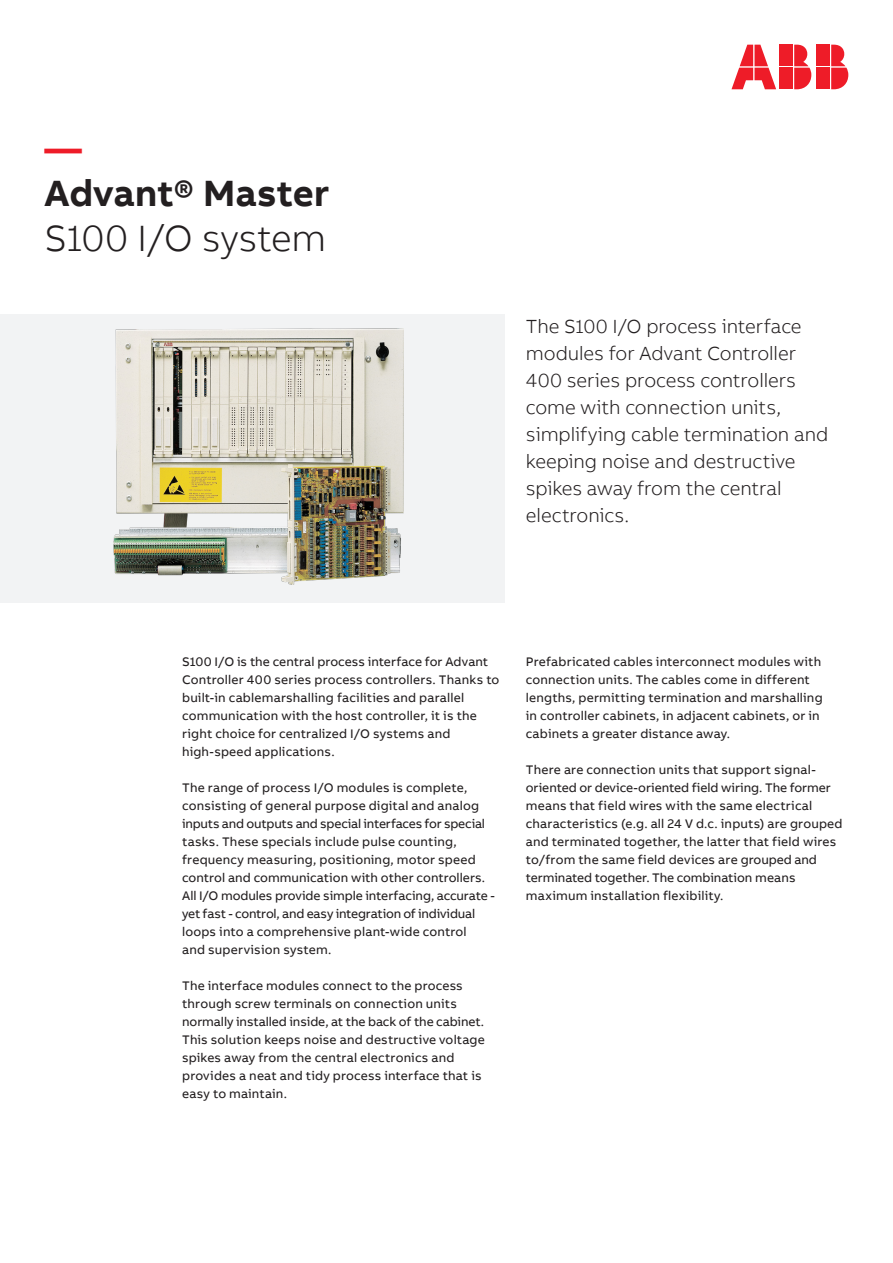
<style>
.page{position:relative;width:893px;height:1263px;background:#fff}
.page>*{position:absolute;margin:0;border:0;box-sizing:border-box;transform-origin:0 0}
.Information_Level_He{font:700 37.5px "AB Bvoice";color:#231f20}
.Information_Level_Su{font:300 37.5px "AB Bvoice";letter-spacing:-.005em;color:#231f20}
.Information_Level_He-2{font:700 37.5px "AB Bvoice";color:#ee1c28}
.Lead_13pt_18pt{font:300 19.5px/27px "AB Bvoice";letter-spacing:-.005em;color:#231f20}
.Copytext_8_5pt_12pt{font:12.75px/18px "AB Bvoice";letter-spacing:.015em;color:#231f20}
.Copytext_8_5pt_12pt-2{font:12.75px/18px "AB Bvoice";letter-spacing:-.005em;color:#231f20}
</style>
<div class="page">
<div style="left:817px;top:45px;width:13px;height:21px;background:#ee1c28"></div>
<div style="left:817px;top:68px;width:13px;height:21px;background:#ee1c28"></div>
<svg style="left:831px;top:45px;width:17px;height:44px"></svg>
<svg style="left:731px;top:45px;width:45px;height:44px"></svg>
<div style="left:780px;top:45px;width:13px;height:21px;background:#ee1c28"></div>
<div style="left:780px;top:68px;width:13px;height:21px;background:#ee1c28"></div>
<svg style="left:794px;top:45px;width:17px;height:44px"></svg>
<div style="left:0;top:315px;width:505px;height:288px;background:#f2f3f4"></div>
<img style="left:113px;top:328px;width:290px;height:257px">
<p class="Information_Level_He-2" style="left:45px;top:125px;width:39px">—</p>
<p class="Information_Level_He" style="left:45px;top:170px;width:286px">Advant® Master</p>
<p class="Information_Level_Su" style="left:45px;top:217px;width:283px">S100 I/O system</p>
<p class="Lead_13pt_18pt" style="left:526px;top:313px;width:277px">The S100 I/O process interface modules for Advant Controller</p>
<p class="Lead_13pt_18pt" style="left:526px;top:367px;width:272px">400 series process controllers come with connection units,</p>
<p class="Lead_13pt_18pt" style="left:526px;top:421px;width:304px">simplifying cable termination and keeping noise and destructive spikes away from the central</p>
<p class="Lead_13pt_18pt" style="left:526px;top:502px;width:105px">electronics.</p>
<p class="Copytext_8_5pt_12pt" style="left:182px;top:652px;width:319px">S100 I/O is the central process interface for Advant<br>Controller 400 series process controllers. Thanks to built-in cablemarshalling facilities and parallel</p>
<p class="Copytext_8_5pt_12pt" style="left:182px;top:706px;width:296px">communication with the host controller, it is the right choice for centralized I/O systems and</p>
<p class="Copytext_8_5pt_12pt" style="left:182px;top:742px;width:154px">high-speed applications.</p>
<p class="Copytext_8_5pt_12pt" style="left:182px;top:778px;width:287px">The range of process I/O modules is complete,</p>
<p class="Copytext_8_5pt_12pt" style="left:182px;top:796px;width:299px">consisting of general purpose digital and analog</p>
<p class="Copytext_8_5pt_12pt-2" style="left:182px;top:814px;width:304px">inputs and outputs and special interfaces for special tasks. These specials include pulse counting,</p>
<p class="Copytext_8_5pt_12pt" style="left:182px;top:850px;width:295px">frequency measuring, positioning, motor speed</p>
<p class="Copytext_8_5pt_12pt" style="left:182px;top:868px;width:305px">control and communication with other controllers.</p>
<p class="Copytext_8_5pt_12pt-2" style="left:182px;top:886px;width:314px">All I/O modules provide simple interfacing, accurate - yet fast - control, and easy integration of individual loops into a comprehensive plant-wide control</p>
<p class="Copytext_8_5pt_12pt" style="left:182px;top:940px;width:151px">and supervision system.</p>
<p class="Copytext_8_5pt_12pt" style="left:182px;top:976px;width:282px">The interface modules connect to the process through screw terminals on connection units</p>
<p class="Copytext_8_5pt_12pt" style="left:182px;top:1012px;width:304px;text-align:justify">normally installed inside, at the back of the cabinet.<br>This solution keeps noise and destructive voltage spikes away from the central electronics and</p>
<p class="Copytext_8_5pt_12pt" style="left:182px;top:1066px;width:301px">provides a neat and tidy process interface that is easy to maintain.</p>
<p class="Copytext_8_5pt_12pt" style="left:526px;top:652px;width:298px">Prefabricated cables interconnect modules with connection units. The cables come in different lengths, permitting termination and marshalling</p>
<p class="Copytext_8_5pt_12pt" style="left:526px;top:706px;width:295px">in controller cabinets, in adjacent cabinets, or in cabinets a greater distance away.</p>
<p class="Copytext_8_5pt_12pt" style="left:526px;top:760px;width:291px">There are connection units that support signal-</p>
<p class="Copytext_8_5pt_12pt" style="left:526px;top:778px;width:307px">oriented or device-oriented field wiring. The former means that field wires with the same electrical</p>
<p class="Copytext_8_5pt_12pt" style="left:526px;top:814px;width:318px">characteristics (e.g. all 24 V d.c. inputs) are grouped and terminated together, the latter that field wires to/from the same field devices are grouped and</p>
<p class="Copytext_8_5pt_12pt-2" style="left:526px;top:868px;width:271px">terminated together. The combination means</p>
<p class="Copytext_8_5pt_12pt" style="left:526px;top:886px;width:199px">maximum installation flexibility.</p>
</div>
